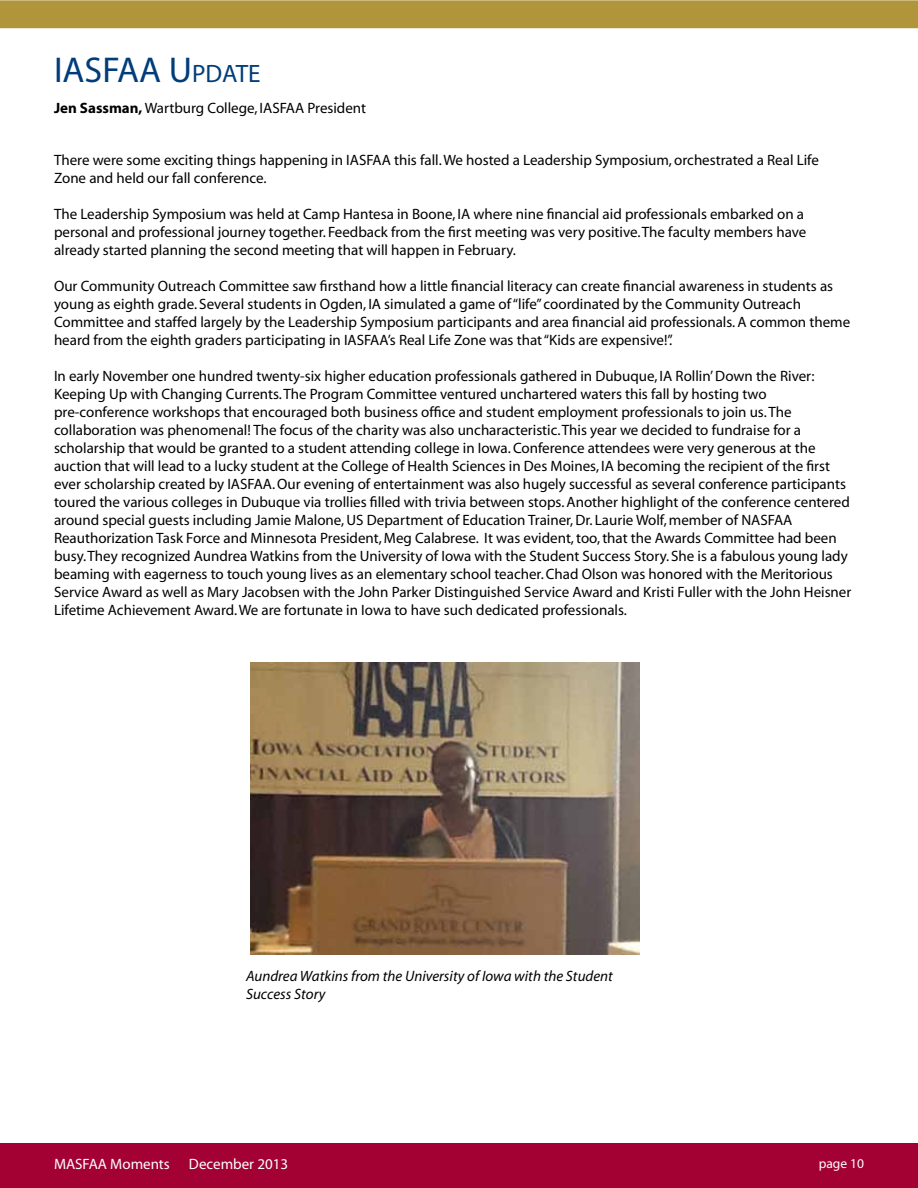
<style>
.page{position:relative;width:918px;height:1188px;background:#fff}
.page>*{position:absolute;margin:0;border:0;box-sizing:border-box;transform-origin:0 0}
.t1{font:36px "Myriad";color:#003d79}
.t2{font:25.2px "Myriad";color:#003d79}
.t3{font:15px/18px "Myriad";color:#000}
.t4{font:italic 15px/18px "Myriad";color:#000}
.t5{font:15px "Myriad";color:#fff}
.t6{font:13.5px "Myriad";color:#fff}
.s1{font-size:36px}
.s2{font-weight:700}
</style>
<div class="page">
<div style="left:0;top:1143px;width:918px;height:45px;background:#a30134"></div>
<div style="left:0;top:0;width:918px;height:28px;background:#b1953a"></div>
<img style="left:251px;top:663px;width:388px;height:291px">
<h1 class="t1" style="left:54px;top:52px;width:68px">IASFAA</h1>
<h2 class="t2" style="left:169px;top:61px;width:93px"><span class="s1">U</span> pdate</h2>
<p class="t3" style="left:54px;top:100px;width:314px"><span class="s2">Jen Sassman,</span> Wartburg College, IASFAA President</p>
<p class="t3" style="left:54px;top:151px;width:767px">There were some exciting things happening in IASFAA this fall. We hosted a Leadership Symposium, orchestrated a Real Life<br>Zone and held our fall conference.</p>
<p class="t3" style="left:54px;top:205px;width:754px">The Leadership Symposium was held at Camp Hantesa in Boone, IA where nine financial aid professionals embarked on a personal and professional journey together. Feedback from the first meeting was very positive. The faculty members have already started planning the second meeting that will happen in February.</p>
<p class="t3" style="left:54px;top:277px;width:798px">Our Community Outreach Committee saw firsthand how a little financial literacy can create financial awareness in students as young as eighth grade. Several students in Ogden, IA simulated a game of “life” coordinated by the Community Outreach Committee and staffed largely by the Leadership Symposium participants and area financial aid professionals. A common theme heard from the eighth graders participating in IASFAA’s Real Life Zone was that “Kids are expensive!”.</p>
<p class="t3" style="left:54px;top:367px;width:799px">In early November one hundred twenty-six higher education professionals gathered in Dubuque, IA Rollin’ Down the River:<br>Keeping Up with Changing Currents. The Program Committee ventured unchartered waters this fall by hosting two pre-conference workshops that encouraged both business office and student employment professionals to join us. The collaboration was phenomenal! The focus of the charity was also uncharacteristic. This year we decided to fundraise for a scholarship that would be granted to a student attending college in Iowa. Conference attendees were very generous at the auction that will lead to a lucky student at the College of Health Sciences in Des Moines, IA becoming the recipient of the first ever scholarship created by IASFAA. Our evening of entertainment was also hugely successful as several conference participants toured the various colleges in Dubuque via trollies filled with trivia between stops. Another highlight of the conference centered around special guests including Jamie Malone, US Department of Education Trainer, Dr. Laurie Wolf, member of NASFAA Reauthorization Task Force and Minnesota President, Meg Calabrese. It was evident, too, that the Awards Committee had been busy. They recognized Aundrea Watkins from the University of Iowa with the Student Success Story. She is a fabulous young lady beaming with eagerness to touch young lives as an elementary school teacher. Chad Olson was honored with the Meritorious Service Award as well as Mary Jacobsen with the John Parker Distinguished Service Award and Kristi Fuller with the John Heisner Lifetime Achievement Award. We are fortunate in Iowa to have such dedicated professionals.</p>
<p class="t4" style="left:246px;top:968px;width:368px">Aundrea Watkins from the University of Iowa with the Student<br>Success Story</p>
<p class="t5" style="left:54px;top:1157px;width:117px">MASFAA Moments</p>
<p class="t5" style="left:189px;top:1157px;width:101px">December 2013</p>
<p class="t6" style="left:819px;top:1157px;width:47px">page 10</p>
</div>
